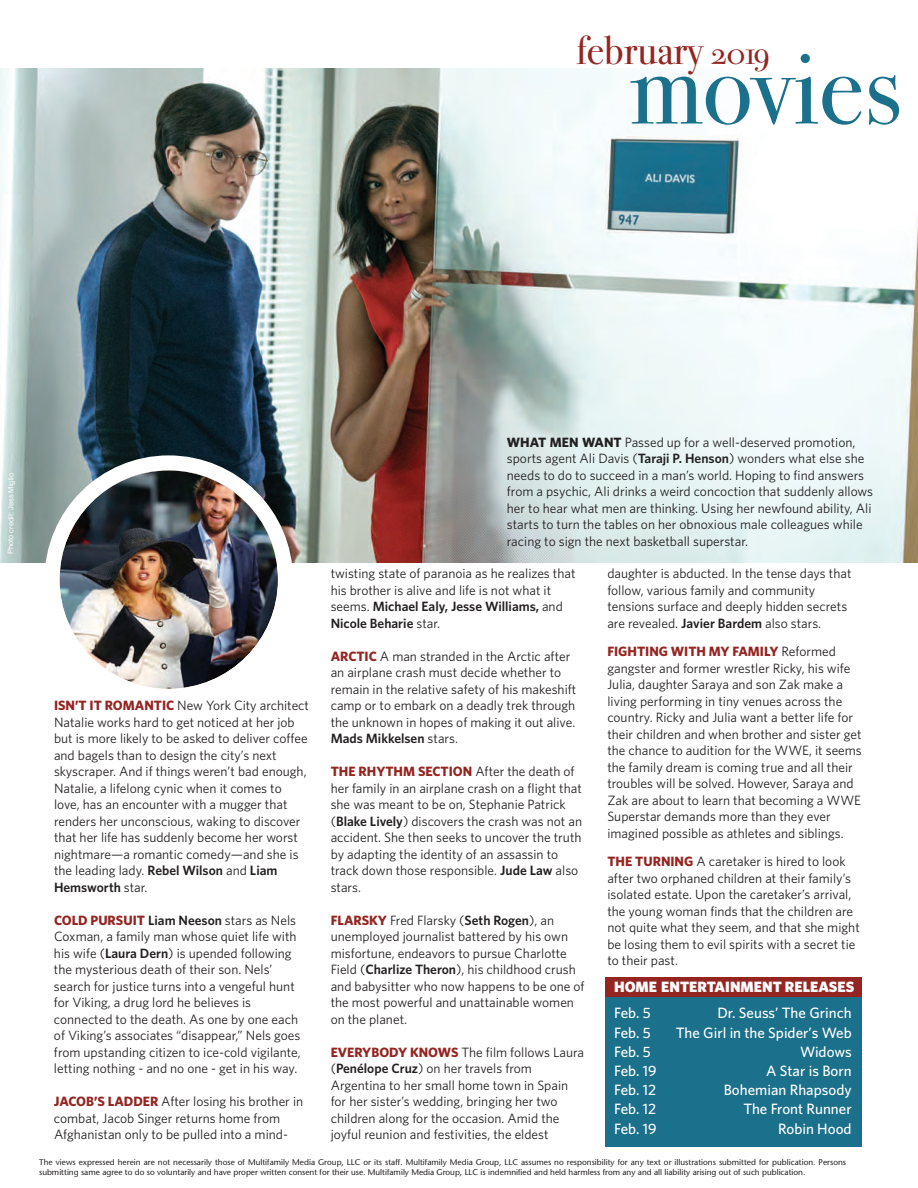
<style>
.page{position:relative;width:918px;height:1188px;background:#fff}
.page>*{position:absolute;margin:0;border:0;box-sizing:border-box;transform-origin:0 0}
.t1{font:104.55px "Bodoni Svty Two OSITCTT";color:#1b708b}
.t2{font:40.65px "Bodoni Svty Two OSITCTT";color:#942521}
.t3{font:500 15px "Whitney";color:#fff}
.t4{font:900 15px "Whitney";color:#fff}
.t5{font:13.5px/16.5px "Whitney";color:#231f20}
.t6{font:8.25px/9.9px "Stone Sans";color:#231f20}
.t7{font:7.5px "Helvetica";letter-spacing:-.005em;color:#fff}
.s1{font-size:33px}
.s2{font-weight:700;color:#942521}
.s3{font-weight:600}
.s4{font-weight:700}
</style>
<div class="page">
<img style="left:0;top:69px;width:918px;height:493px">
<img style="left:45px;top:455px;width:248px;height:234px">
<div style="left:606px;top:997px;width:256px;height:149px;background:#1b708b"></div>
<div style="left:606px;top:977px;width:256px;height:20px;background:#942521"></div>
<div style="left:801px;top:54px;width:9px;height:9px;background:#1b708b;border-radius:50%"></div>
<h2 class="t2" style="left:576px;top:26px;width:195px">february <span class="s1">2019</span></h2>
<h1 class="t1" style="left:629px;top:26px;width:274px">m ovies</h1>
<p class="t7" style="left:6px;top:554px;width:83px;rotate:-90deg">Photo credit: Jess Miglio</p>
<p class="t5" style="left:54px;top:699px;width:257px"><span class="s2">ISN’T IT ROMANTIC</span> New York City architect Natalie works hard to get noticed at her job but is more likely to be asked to deliver coffee and bagels than to design the city’s next skyscraper. And if things weren’t bad enough, Natalie, a lifelong cynic when it comes to love, has an encounter with a mugger that renders her unconscious, waking to discover that her life has suddenly become her worst nightmare—a romantic comedy—and she is the leading lady. <span class="s3">Rebel Wilson</span> and <span class="s3">Liam Hemsworth</span> star.</p>
<p class="t5" style="left:54px;top:913px;width:248px"><span class="s2">COLD PURSUIT</span> <span class="s3">Liam Neeson</span> stars as Nels Coxman, a family man whose quiet life with his wife (<span class="s3">Laura Dern</span>) is upended following the mysterious death of their son. Nels’ search for justice turns into a vengeful hunt for Viking, a drug lord he believes is connected to the death. As one by one each of Viking’s associates “disappear,” Nels goes from upstanding citizen to ice-cold vigilante, letting nothing - and no one - get in his way.</p>
<p class="t5" style="left:54px;top:1095px;width:251px"><span class="s2">JACOB’S LADDER</span> After losing his brother in combat, Jacob Singer returns home from<br>Afghanistan only to be pulled into a mind-</p>
<p class="t5" style="left:507px;top:435px;width:368px"><span class="s4">WHAT MEN WANT</span> Passed up for a well-deserved promotion, sports agent Ali Davis (<span class="s3">Taraji P. Henson</span>) wonders what else she needs to do to succeed in a man’s world. Hoping to find answers from a psychic, Ali drinks a weird concoction that suddenly allows her to hear what men are thinking. Using her newfound ability, Ali starts to turn the tables on her obnoxious male colleagues while racing to sign the next basketball superstar.</p>
<p class="t5" style="left:331px;top:567px;width:246px">twisting state of paranoia as he realizes that his brother is alive and life is not what it seems. <span class="s3">Michael Ealy, Jesse Williams,</span> and <span class="s3">Nicole Beharie</span> star.</p>
<p class="t5" style="left:331px;top:649px;width:247px"><span class="s2">ARCTIC</span> A man stranded in the Arctic after an airplane crash must decide whether to remain in the relative safety of his makeshift camp or to embark on a deadly trek through the unknown in hopes of making it out alive.<br><span class="s3">Mads Mikkelsen</span> stars.</p>
<p class="t5" style="left:331px;top:765px;width:253px"><span class="s2">THE RHYTHM SECTION</span> After the death of her family in an airplane crash on a flight that she was meant to be on, Stephanie Patrick (<span class="s3">Blake Lively</span>) discovers the crash was not an accident. She then seeks to uncover the truth by adapting the identity of an assassin to track down those responsible. <span class="s3">Jude Law</span> also stars.</p>
<p class="t5" style="left:331px;top:913px;width:255px"><span class="s2">FLARSKY</span> Fred Flarsky (<span class="s3">Seth Rogen</span>), an unemployed journalist battered by his own misfortune, endeavors to pursue Charlotte Field (<span class="s3">Charlize Theron</span>), his childhood crush and babysitter who now happens to be one of the most powerful and unattainable women on the planet.</p>
<p class="t5" style="left:331px;top:1045px;width:255px"><span class="s2">EVERYBODY KNOWS</span> The film follows Laura (<span class="s3">Penélope Cruz</span>) on her travels from Argentina to her small home town in Spain for her sister’s wedding, bringing her two children along for the occasion. Amid the joyful reunion and festivities, the eldest</p>
<p class="t5" style="left:607px;top:567px;width:246px">daughter is abducted. In the tense days that follow, various family and community tensions surface and deeply hidden secrets are revealed. <span class="s3">Javier Bardem</span> also stars.</p>
<p class="t5" style="left:607px;top:645px;width:256px"><span class="s2">FIGHTING WITH MY FAMILY</span> Reformed gangster and former wrestler Ricky, his wife Julia, daughter Saraya and son Zak make a living performing in tiny venues across the country. Ricky and Julia want a better life for their children and when brother and sister get the chance to audition for the WWE, it seems the family dream is coming true and all their troubles will be solved. However, Saraya and Zak are about to learn that becoming a WWE Superstar demands more than they ever imagined possible as athletes and siblings.</p>
<p class="t5" style="left:607px;top:855px;width:254px"><span class="s2">THE TURNING</span> A caretaker is hired to look after two orphaned children at their family’s isolated estate. Upon the caretaker’s arrival, the young woman finds that the children are not quite what they seem, and that she might be losing them to evil spirits with a secret tie to their past.</p>
<p class="t3" style="left:614px;top:1008px;width:38px">Feb. 5</p>
<p class="t3" style="left:717px;top:1008px;width:136px">Dr. Seuss’ The Grinch</p>
<p class="t3" style="left:614px;top:1027px;width:38px">Feb. 5</p>
<p class="t3" style="left:676px;top:1027px;width:177px">The Girl in the Spider’s Web</p>
<p class="t3" style="left:614px;top:1046px;width:38px">Feb. 5</p>
<p class="t3" style="left:800px;top:1046px;width:53px">Widows</p>
<p class="t3" style="left:614px;top:1066px;width:44px">Feb. 19</p>
<p class="t3" style="left:766px;top:1066px;width:87px">A Star is Born</p>
<p class="t3" style="left:614px;top:1085px;width:43px">Feb. 12</p>
<p class="t3" style="left:724px;top:1085px;width:129px">Bohemian Rhapsody</p>
<p class="t3" style="left:614px;top:1104px;width:43px">Feb. 12</p>
<p class="t3" style="left:743px;top:1104px;width:110px">The Front Runner</p>
<p class="t3" style="left:614px;top:1123px;width:44px">Feb. 19</p>
<p class="t3" style="left:778px;top:1123px;width:75px">Robin Hood</p>
<p class="t4" style="left:614px;top:982px;width:242px">HOME ENTERTAINMENT RELEASES</p>
<p class="t6" style="left:39px;top:1158px;width:809px">The views expressed herein are not necessarily those of Multifamily Media Group, LLC or its staff. Multifamily Media Group, LLC assumes no responsibility for any text or illustrations submitted for publication. Persons submitting same agree to do so voluntarily and have proper written consent for their use. Multifamily Media Group, LLC is indemnified and held harmless from any and all liability arising out of such publication.</p>
</div>
